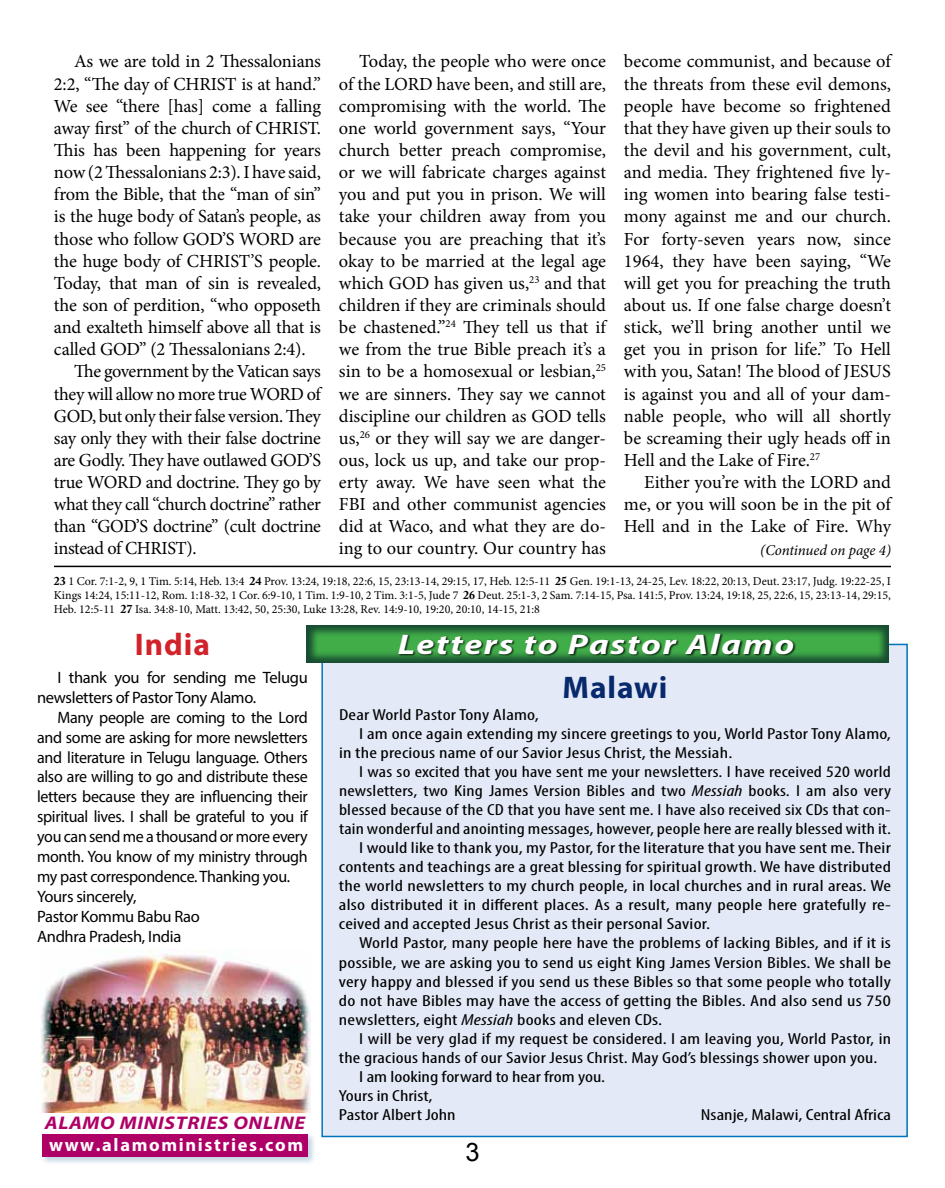
<style>
.page{position:relative;width:945px;height:1188px;background:#fff}
.page>*{position:absolute;margin:0;border:0;box-sizing:border-box;transform-origin:0 0}
.t1{font:700 31.35px "Myriad Pro";letter-spacing:.03em;color:#08296c}
.t2{font:700 31.35px "Myriad Pro";color:#d2232a}
.t3{font:italic 700 28.5px "Myriad Pro";letter-spacing:.05em;color:#fff;scale:1.25 1}
.t4{font:25.5px "Arial";color:#000}
.t5{font:18.45px/22.2px "Minion Pro";letter-spacing:-.015em;color:#000;text-align:justify}
.t6{font:700 18.3px "Myriad Pro";letter-spacing:.09em;color:#fff}
.t7{font:italic 700 18.3px "Myriad Pro";letter-spacing:.03em;color:#af0068;scale:1.13 1}
.t8{font:16.5px/20px "Myriad Pro";letter-spacing:-.02em;color:#000}
.t9{font:condensed 16.05px "Myriad Pro";letter-spacing:.01em;color:#000;scale:1.3 1}
.t10{font:condensed 16.05px "Myriad Pro";letter-spacing:.01em;color:#000;scale:1.26 1}
.t11{font:condensed 16.05px "Myriad Pro";letter-spacing:.01em;color:#000;scale:1.28 1}
.t12{font:italic 15px "Minion Pro";letter-spacing:-.01em;color:#000}
.t13{font:12px/14.4px "Minion Pro";color:#000;text-align:justify}
.s1{font-size:18px}
.s2{font-family:"Adobe Caslon Pro";font-weight:700}
.s3{font-style:italic}
</style>
<div class="page">
<div style="left:321px;top:644px;width:587px;height:493px;background:#e3e9f6;border:2px solid #0073bb"></div>
<img style="left:41px;top:949px;width:270px;height:163px">
<div style="left:41px;top:1132px;width:276px;height:34px;background:#33719f;opacity:.3"></div>
<div style="left:43px;top:1134px;width:265px;height:23px;background:#af0068"></div>
<div style="left:43px;top:1115px;width:265px;height:19px;background:#fff"></div>
<hr style="left:54px;top:566px;width:837px;height:1px;background:#000">
<div style="left:304px;top:623px;width:587px;height:40px;background:#25408f;opacity:.75"></div>
<div style="left:398px;top:633px;width:398px;height:24px;background:#000;opacity:.85"></div>
<p class="t5" style="left:74px;top:51px;width:248px">As we are told in 2 Thessalonians</p>
<p class="t5" style="left:54px;top:73px;width:268px">2:2, “The day of CHRIST is at hand.”</p>
<p class="t5" style="left:54px;top:95px;width:269px">We see “there [has] come a falling</p>
<p class="t5" style="left:54px;top:117px;width:269px">away first” of the church of CHRIST.</p>
<p class="t5" style="left:54px;top:139px;width:268px">This has been happening for years</p>
<p class="t5" style="left:54px;top:161px;width:268px">now (2 Thessalonians 2:3). I have said,</p>
<p class="t5" style="left:54px;top:183px;width:268px">from the Bible, that the “man of sin”</p>
<p class="t5" style="left:54px;top:205px;width:268px">is the huge body of Satan’s people, as</p>
<p class="t5" style="left:54px;top:228px;width:268px">those who follow GOD’S WORD are</p>
<p class="t5" style="left:54px;top:250px;width:268px">the huge body of CHRIST’S people.</p>
<p class="t5" style="left:54px;top:272px;width:269px">Today, that man of sin is revealed,</p>
<p class="t5" style="left:54px;top:294px;width:269px">the son of perdition, “who opposeth</p>
<p class="t5" style="left:54px;top:316px;width:269px">and exalteth himself above all that is</p>
<p class="t5" style="left:54px;top:338px;width:253px">called GOD” (2 Thessalonians 2:4).</p>
<p class="t5" style="left:74px;top:360px;width:248px">The government by the Vatican says</p>
<p class="t5" style="left:54px;top:383px;width:268px">they will allow no more true WORD of</p>
<p class="t5" style="left:54px;top:405px;width:268px">GOD, but only their false version. They</p>
<p class="t5" style="left:54px;top:427px;width:268px">say only they with their false doctrine</p>
<p class="t5" style="left:54px;top:449px;width:269px">are Godly. They have outlawed GOD’S</p>
<p class="t5" style="left:54px;top:471px;width:64px">true Word</p>
<p class="t5" style="left:339px;top:51px;width:269px;text-indent:20px">Today, the people who were once of the LORD have been, and still are, compromising with the world. The one world government says, “Your church better preach compromise, or we will fabricate charges against you and put you in prison. We will take your children away from you because you are preaching that it’s okay to be married at the legal age which GOD has given us,<sup>23</sup> and that children if they are criminals should be chastened.”<sup>24</sup> They tell us that if we from the true Bible preach it’s a sin to be a homosexual or lesbian,<sup>25 </sup>we are sinners. They say we cannot discipline our children as GOD tells us,<sup>26</sup> or they will say we are danger&shy;ous, lock us up, and take our prop&shy;erty away. We have seen what the FBI and other communist agencies did at Waco, and what they are do&shy;ing to our country. Our country has</p>
<p class="t5" style="left:624px;top:51px;width:269px">become communist, and because of the threats from these evil demons, people have become so frightened that they have given up their souls to the devil and his government, cult, and media. They frightened five ly&shy;ing women into bearing false testi&shy;mony against me and our church.<br>For forty-seven years now, since 1964, they have been saying, “We will get you for preaching the truth about us. If one false charge doesn’t stick, we’ll bring another until we get you in prison for life.” To Hell with you, Satan! The blood of JESUS is against you and all of your dam&shy;nable people, who will all shortly be screaming their ugly heads off in Hell and the Lake of Fire.<sup>27</sup></p>
<p class="t5" style="left:54px;top:471px;width:269px;text-indent:92px">and doctrine. They go by what they call “church doctrine” rather than “GOD’S doctrine” (cult doctrine instead of CHRIST).</p>
<p class="t5" style="left:624px;top:471px;width:269px;text-indent:20px">Either you’re with the LORD and me, or you will soon be in the pit of Hell and in the Lake of Fire. <span class="s1">Why</span></p>
<p class="t13" style="left:54px;top:574px;width:838px"><span class="s2">23</span> 1 Cor. 7:1-2, 9, 1 Tim. 5:14, Heb. 13:4 <span class="s2">24</span> Prov. 13:24, 19:18, 22:6, 15, 23:13-14, 29:15, 17, Heb. 12:5-11 <span class="s2">25</span> Gen. 19:1-13, 24-25, Lev. 18:22, 20:13, Deut. 23:17, Judg. 19:22-25, I Kings 14:24, 15:11-12, Rom. 1:18-32, 1 Cor. 6:9-10, 1 Tim. 1:9-10, 2 Tim. 3:1-5, Jude 7 <span class="s2">26</span> Deut. 25:1-3, 2 Sam. 7:14-15, Psa. 141:5, Prov. 13:24, 19:18, 25, 22:6, 15, 23:13-14, 29:15, Heb. 12:5-11 <span class="s2">27</span> Isa. 34:8-10, Matt. 13:42, 50, 25:30, Luke 13:28, Rev. 14:9-10, 19:20, 20:10, 14-15, 21:8</p>
<h2 class="t3" style="left:398px;top:625px;width:319px">Letters to Pastor Alamo</h2>
<p class="t12" style="left:760px;top:540px;width:132px">(Continued on page 4)</p>
<h1 class="t2" style="left:135px;top:624px;width:76px">India</h1>
<p class="t8" style="left:37px;top:667px;width:272px;text-indent:20px">I thank you for sending me Telugu newsletters of Pastor Tony Alamo.</p>
<p class="t8" style="left:37px;top:707px;width:272px;text-indent:20px">Many people are coming to the Lord and some are asking for more newsletters and literature in Telugu language. Others also are willing to go and distribute these letters because they are influencing their spiritual lives. I shall be grateful to you if you can send me a thousand or more every month. You know of my ministry through my past correspondence. Thanking you.<br>Yours sincerely,<br>Pastor Kommu Babu Rao<br>Andhra Pradesh, India</p>
<p class="t7" style="left:45px;top:1111px;width:232px">ALAMO MINISTRIES ONLINE</p>
<p class="t6" style="left:49px;top:1133px;width:256px">www.alamoministries.com</p>
<h1 class="t1" style="left:562px;top:667px;width:107px">Malawi</h1>
<p class="t9" style="left:339px;top:705px;width:155px">Dear World Pastor Tony Alamo,</p>
<p class="t9" style="left:359px;top:724px;width:411px">I am once again extending my sincere greetings to you, World Pastor Tony Alamo,</p>
<p class="t9" style="left:339px;top:743px;width:304px">in the precious name of our Savior Jesus Christ, the Messiah.</p>
<p class="t10" style="left:359px;top:762px;width:423px">I was so excited that you have sent me your newsletters. I have received 520 world</p>
<p class="t10" style="left:339px;top:781px;width:440px">newsletters, two King James Version Bibles and two <span class="s3">Messiah</span> books. I am also very</p>
<p class="t10" style="left:339px;top:800px;width:440px">blessed because of the CD that you have sent me. I have also received six CDs that con-</p>
<p class="t10" style="left:339px;top:819px;width:440px">tain wonderful and anointing messages, however, people here are really blessed with it.</p>
<p class="t9" style="left:359px;top:838px;width:410px">I would like to thank you, my Pastor, for the literature that you have sent me. Their</p>
<p class="t9" style="left:339px;top:857px;width:426px">contents and teachings are a great blessing for spiritual growth. We have distributed</p>
<p class="t9" style="left:339px;top:876px;width:426px">the world newsletters to my church people, in local churches and in rural areas. We</p>
<p class="t9" style="left:339px;top:895px;width:426px">also distributed it in different places. As a result, many people here gratefully re-</p>
<p class="t9" style="left:339px;top:914px;width:287px">ceived and accepted Jesus Christ as their personal Savior.</p>
<p class="t9" style="left:359px;top:933px;width:411px">World Pastor, many people here have the problems of lacking Bibles, and if it is</p>
<p class="t9" style="left:339px;top:953px;width:426px">possible, we are asking you to send us eight King James Version Bibles. We shall be</p>
<p class="t9" style="left:339px;top:972px;width:426px">very happy and blessed if you send us these Bibles so that some people who totally</p>
<p class="t9" style="left:339px;top:991px;width:426px">do not have Bibles may have the access of getting the Bibles. And also send us 750</p>
<p class="t9" style="left:339px;top:1010px;width:250px">newsletters, eight <span class="s3">Messiah</span> books and eleven CDs.</p>
<p class="t11" style="left:359px;top:1029px;width:417px">I will be very glad if my request be considered. I am leaving you, World Pastor, in</p>
<p class="t11" style="left:339px;top:1048px;width:422px">the gracious hands of our Savior Jesus Christ. May God’s blessings shower upon you.</p>
<p class="t9" style="left:359px;top:1067px;width:191px">I am looking forward to hear from you.</p>
<p class="t9" style="left:339px;top:1086px;width:74px">Yours in Christ,</p>
<p class="t9" style="left:339px;top:1105px;width:91px">Pastor Albert John</p>
<p class="t9" style="left:701px;top:1105px;width:148px">Nsanje, Malawi, Central Africa</p>
<h3 class="t4" style="left:465px;top:1135px;width:16px">3</h3>
</div>
